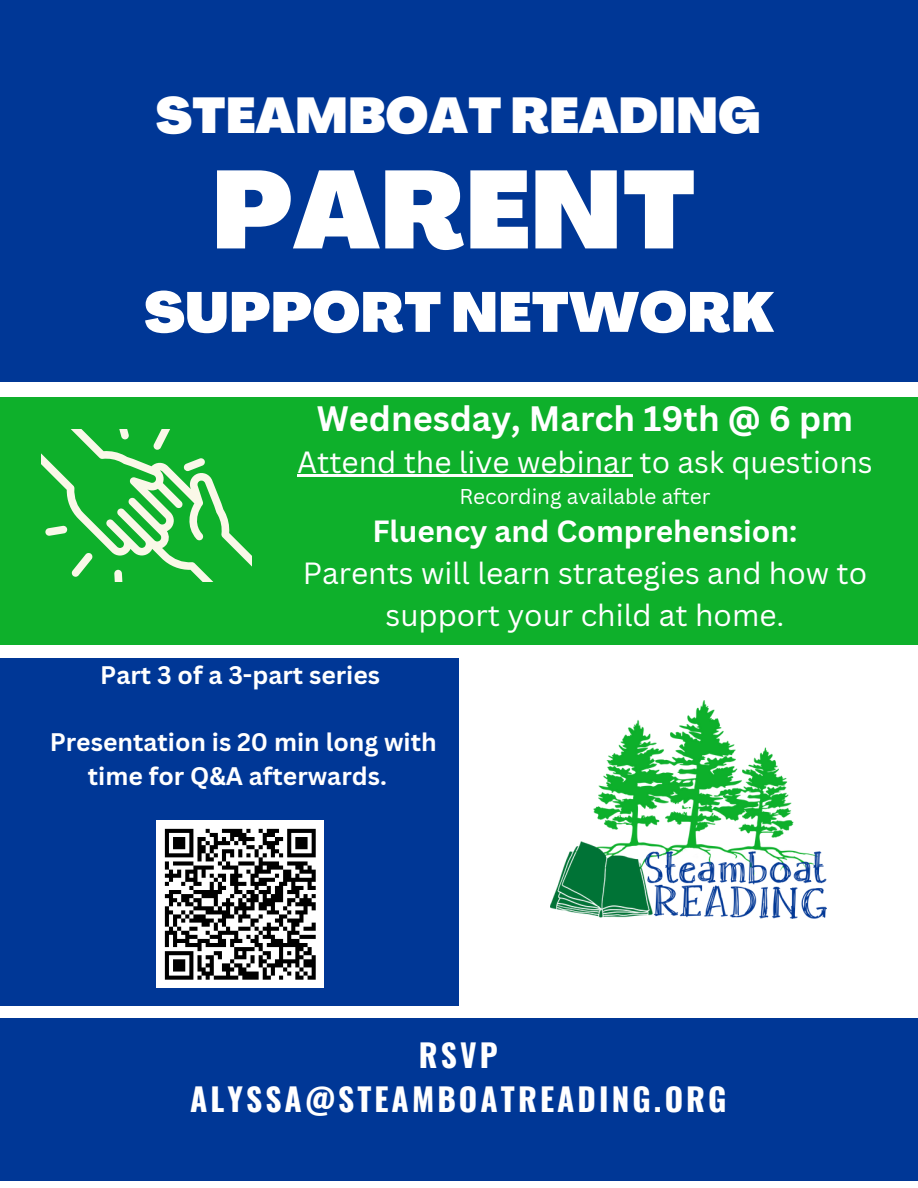
<style>
.page{position:relative;width:918px;height:1188px;background:#fff}
.page>*{position:absolute;margin:0;border:0;box-sizing:border-box;transform-origin:0 0}
.t1{font:900 108.45px "Agrandir";color:#fff}
.t2{font:900 55.5px "Agrandir";color:#fff}
.t3{font:900 49.5px "Agrandir";color:#fff}
.t4{font:700 34.35px "Canva Sans";color:#fff}
.t5{font:700 31.5px/44px "Oswald";letter-spacing:.1em;color:#fff;text-align:center}
.t6{font:29.85px/41.7px "Canva Sans";color:#fff;text-align:center}
.t7{font:700 24.75px/33.8px "Canva Sans";color:#fff;text-align:center}
.t8{font:20.85px "Canva Sans";color:#fff}
.s1{font-weight:700}
</style>
<div class="page">
<div style="left:0;top:0;width:918px;height:382px;background:#003796"></div>
<div style="left:0;top:397px;width:918px;height:248px;background:#0eb02b"></div>
<div style="left:0;top:658px;width:458px;height:348px;background:#003796"></div>
<div style="left:0;top:1018px;width:918px;height:163px;background:#003796"></div>
<svg style="left:41px;top:429px;width:211px;height:152px"></svg>
<img style="left:550px;top:701px;width:276px;height:217px">
<hr style="left:297px;top:475px;width:335px;height:2px;background:#fff">
<div style="left:157px;top:821px;width:167px;height:167px;background:#fff"></div>
<svg style="left:164px;top:828px;width:152px;height:152px"></svg>
<h1 class="t3" style="left:156px;top:96px;width:607px">STEAMBOAT READING</h1>
<h3 class="t1" style="left:212px;top:167px;width:486px">PARENT</h3>
<h2 class="t2" style="left:144px;top:290px;width:632px">SUPPORT NETWORK</h2>
<h5 class="t4" style="left:317px;top:394px;width:538px">Wednesday, March 19th @ 6 pm</h5>
<h5 class="t6" style="left:297px;top:440px;width:577px">Attend the live webinar to ask questions</h5>
<h5 class="t8" style="left:459px;top:482px;width:253px">Recording available after</h5>
<h5 class="t6" style="left:303px;top:510px;width:566px"><span class="s1">Fluency and Comprehension:<br></span>Parents will learn strategies and how to support your child at home.</h5>
<p class="t7" style="left:100px;top:657px;width:281px">Part 3 of a 3-part series</p>
<p class="t7" style="left:50px;top:725px;width:389px">Presentation is 20 min long with time for Q&amp;A afterwards.</p>
<p class="t5" style="left:190px;top:1032px;width:538px">RSVP<br>ALYSSA@STEAMBOATREADING.ORG</p>
</div>
